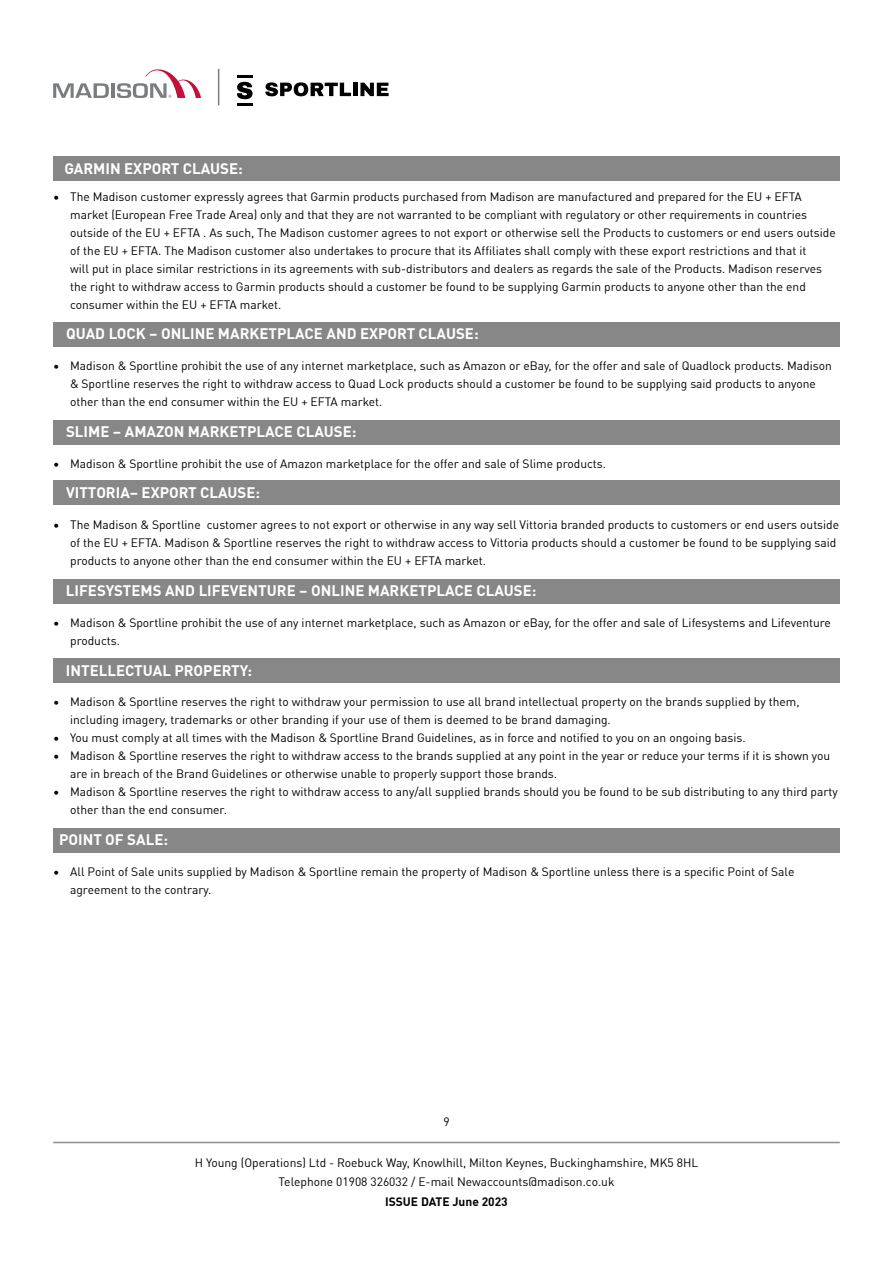
<style>
.page{position:relative;width:893px;height:1263px;background:#fff}
.page>*{position:absolute;margin:0;border:0;box-sizing:border-box;transform-origin:0 0}
.t1{font:700 15px "DIN Offc Pro";color:#fff}
.t2{font:12px/18px "DIN Offc Pro";color:#000}
.t3{font:700 12px "DIN Offc Pro";color:#000}
</style>
<div class="page">
<svg style="left:53px;top:83px;width:56px;height:15px"></svg>
<hr style="left:111px;top:83px;width:4px;height:15px;background:#7a7d7f">
<svg style="left:117px;top:69px;width:84px;height:29px"></svg>
<svg style="left:237px;top:76px;width:16px;height:29px"></svg>
<svg style="left:265px;top:82px;width:86px;height:14px"></svg>
<hr style="left:353px;top:83px;width:4px;height:13px;background:#000">
<svg style="left:360px;top:83px;width:29px;height:13px"></svg>
<hr style="left:218px;top:69px;width:1px;height:36px;background:#7a7d7f">
<hr style="left:53px;top:1142px;width:787px;height:1px;background:#938e94">
<div style="left:53px;top:480px;width:787px;height:25px;background:#878787"></div>
<div style="left:53px;top:658px;width:787px;height:25px;background:#878787"></div>
<div style="left:53px;top:828px;width:787px;height:25px;background:#878787"></div>
<div style="left:53px;top:578px;width:787px;height:25px;background:#878787"></div>
<div style="left:53px;top:420px;width:787px;height:25px;background:#878787"></div>
<div style="left:53px;top:156px;width:787px;height:25px;background:#878787"></div>
<div style="left:53px;top:322px;width:787px;height:25px;background:#878787"></div>
<p class="t1" style="left:64px;top:157px;width:180px">GARMIN EXPORT CLAUSE:</p>
<p class="t2" style="left:70px;top:187px;width:767px;text-indent:-17px">• The Madison customer expressly agrees that Garmin products purchased from Madison are manufactured and prepared for the EU + EFTA market (European Free Trade Area) only and that they are not warranted to be compliant with regulatory or other requirements in countries outside of the EU + EFTA . As such, The Madison customer agrees to not export or otherwise sell the Products to customers or end users outside of the EU + EFTA. The Madison customer also undertakes to procure that its Affiliates shall comply with these export restrictions and that it<br>will put in place similar restrictions in its agreements with sub-distributors and dealers as regards the sale of the Products. Madison reserves the right to withdraw access to Garmin products should a customer be found to be supplying Garmin products to anyone other than the end consumer within the EU + EFTA market.</p>
<p class="t1" style="left:66px;top:322px;width:414px">QUAD LOCK – ONLINE MARKETPLACE AND EXPORT CLAUSE:</p>
<p class="t2" style="left:70px;top:356px;width:763px;text-indent:-17px">• Madison &amp; Sportline prohibit the use of any internet marketplace, such as Amazon or eBay, for the offer and sale of Quadlock products. Madison &amp; Sportline reserves the right to withdraw access to Quad Lock products should a customer be found to be supplying said products to anyone other than the end consumer within the EU + EFTA market.</p>
<p class="t1" style="left:66px;top:420px;width:292px">SLIME – AMAZON MARKETPLACE CLAUSE:</p>
<p class="t2" style="left:53px;top:454px;width:554px">• Madison &amp; Sportline prohibit the use of Amazon marketplace for the offer and sale of Slime products.</p>
<p class="t1" style="left:66px;top:481px;width:196px">VITTORIA– EXPORT CLAUSE:</p>
<p class="t2" style="left:70px;top:515px;width:770px;text-indent:-17px">• The Madison &amp; Sportline customer agrees to not export or otherwise in any way sell Vittoria branded products to customers or end users outside of the EU + EFTA. Madison &amp; Sportline reserves the right to withdraw access to Vittoria products should a customer be found to be supplying said products to anyone other than the end consumer within the EU + EFTA market.</p>
<p class="t1" style="left:66px;top:579px;width:472px">LIFESYSTEMS AND LIFEVENTURE – ONLINE MARKETPLACE CLAUSE:</p>
<p class="t2" style="left:70px;top:613px;width:762px;text-indent:-17px">• Madison &amp; Sportline prohibit the use of any internet marketplace, such as Amazon or eBay, for the offer and sale of Lifesystems and Lifeventure products.</p>
<p class="t1" style="left:66px;top:658px;width:188px">INTELLECTUAL PROPERTY:</p>
<p class="t2" style="left:70px;top:692px;width:731px;text-indent:-17px">• Madison &amp; Sportline reserves the right to withdraw your permission to use all brand intellectual property on the brands supplied by them, including imagery, trademarks or other branding if your use of them is deemed to be brand damaging.</p>
<p class="t2" style="left:53px;top:728px;width:694px">• You must comply at all times with the Madison &amp; Sportline Brand Guidelines, as in force and notified to you on an ongoing basis.</p>
<p class="t2" style="left:70px;top:746px;width:762px;text-indent:-17px">• Madison &amp; Sportline reserves the right to withdraw access to the brands supplied at any point in the year or reduce your terms if it is shown you are in breach of the Brand Guidelines or otherwise unable to properly support those brands.</p>
<p class="t2" style="left:70px;top:782px;width:769px;text-indent:-17px">• Madison &amp; Sportline reserves the right to withdraw access to any/all supplied brands should you be found to be sub distributing to any third party other than the end consumer.</p>
<p class="t1" style="left:59px;top:828px;width:110px">POINT OF SALE:</p>
<p class="t2" style="left:70px;top:862px;width:726px;text-indent:-17px">• All Point of Sale units supplied by Madison &amp; Sportline remain the property of Madison &amp; Sportline unless there is a specific Point of Sale agreement to the contrary.</p>
<p class="t2" style="left:443px;top:1112px;width:8px">9</p>
<p class="t2" style="left:195px;top:1152px;width:505px;line-height:19.5px;text-align:center">H Young (Operations) Ltd - Roebuck Way, Knowlhill, Milton Keynes, Buckinghamshire, MK5 8HL<br>Telephone 01908 326032 / E-mail Newaccounts@madison.co.uk</p>
<p class="t3" style="left:385px;top:1192px;width:124px">ISSUE DATE June 2023</p>
</div>
